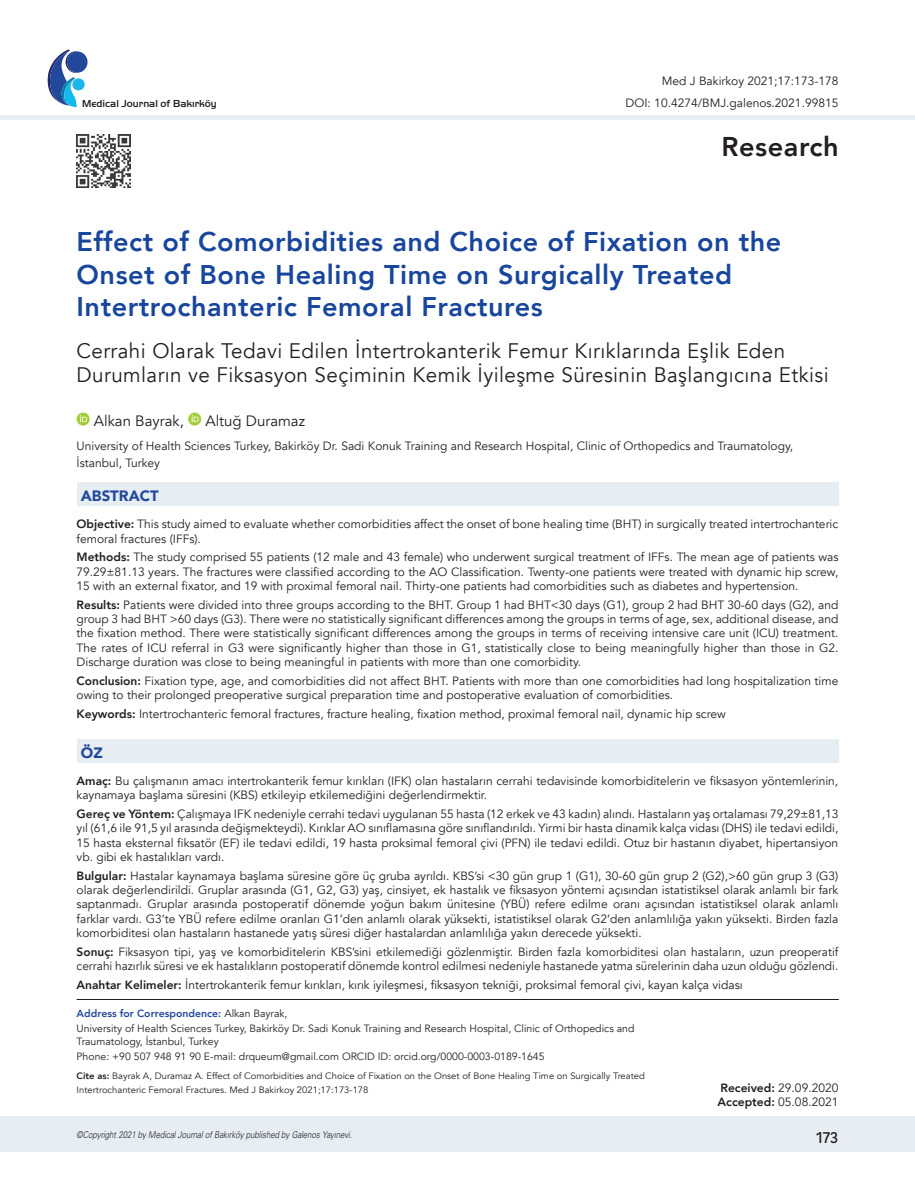
<style>
.page{position:relative;width:915px;height:1191px;background:#fff}
.page>*{position:absolute;margin:0;border:0;box-sizing:border-box;transform-origin:0 0}
.t1{font:800 27.15px "Avenir";letter-spacing:.02em;color:#231f20}
.t2{font:800 27px/32.4px "Avenir";letter-spacing:.02em;color:#18469d}
.t3{font:21px/24px "Avenir";letter-spacing:.02em;color:#231f20}
.t4{font:500 16.5px "Kohinoor Devanagari";color:#231f20}
.t5{font:15px "Avenir";color:#231f20}
.t6{font:900 15px "Avenir";color:#22489b}
.t7{font:12px/14.4px "Avenir";color:#231f20}
.t8{font:10.5px/14.9px "Avenir";color:#231f20}
.t9{font:500 10.5px "Handel Got D";color:#231f20}
.t10{font:9.45px "Univers Light Ita Tr";letter-spacing:-.005em;color:#231f20;scale:.83 1}
.t11{font:9.3px/13.5px "Avenir";color:#231f20}
.s1{font-weight:800}
.s2{font-weight:800;color:#22489b}
</style>
<div class="page">
<div style="left:0;top:1116px;width:914px;height:35px;background:#e6edf3"></div>
<hr style="left:0;top:115px;width:914px;height:4px;background:#e6edf3">
<svg style="left:48px;top:49px;width:40px;height:58px"></svg>
<img style="left:77px;top:134px;width:53px;height:54px">
<hr style="left:77px;top:999px;width:761px;height:1px;background:#231f20">
<svg style="left:77px;top:412px;width:13px;height:13px"></svg>
<svg style="left:80px;top:415px;width:7px;height:7px"></svg>
<svg style="left:188px;top:412px;width:13px;height:13px"></svg>
<svg style="left:191px;top:415px;width:8px;height:7px"></svg>
<div style="left:77px;top:482px;width:761px;height:24px;background:#e6edf3"></div>
<div style="left:77px;top:739px;width:761px;height:23px;background:#e6edf3"></div>
<p class="t9" style="left:82px;top:98px;width:136px">Medical Journal of Bakırköy</p>
<p class="t7" style="left:661px;top:74px;width:178px">Med J Bakirkoy 2021;17:173-178</p>
<p class="t7" style="left:625px;top:96px;width:214px">DOI: 10.4274/BMJ.galenos.2021.99815</p>
<h1 class="t1" style="left:721px;top:126px;width:119px">Research</h1>
<h2 class="t2" style="left:77px;top:226px;width:706px">Effect of Comorbidities and Choice of Fixation on the<br>Onset of Bone Healing Time on Surgically Treated<br>Intertrochanteric Femoral Fractures</h2>
<h3 class="t3" style="left:77px;top:339px;width:753px">Cerrahi Olarak Tedavi Edilen İntertrokanterik Femur Kırıklarında Eşlik Eden<br>Durumların ve Fiksasyon Seçiminin Kemik İyileşme Süresinin Başlangıcına Etkisi</h3>
<p class="t5" style="left:94px;top:411px;width:92px">Alkan Bayrak,</p>
<p class="t5" style="left:205px;top:411px;width:101px">Altuğ Duramaz</p>
<p class="t7" style="left:77px;top:438px;width:717px;line-height:16.5px">University of Health Sciences Turkey, Bakirköy Dr. Sadi Konuk Training and Research Hospital, Clinic of Orthopedics and Traumatology,<br>İstanbul, Turkey</p>
<p class="t6" style="left:81px;top:483px;width:79px">ABSTRACT</p>
<p class="t7" style="left:77px;top:517px;width:763px"><span class="s1">Objective:</span> This study aimed to evaluate whether comorbidities affect the onset of bone healing time (BHT) in surgically treated intertrochanteric femoral fractures (IFFs).</p>
<p class="t7" style="left:77px;top:550px;width:763px;text-align:justify"><span class="s1">Methods:</span> The study comprised 55 patients (12 male and 43 female) who underwent surgical treatment of IFFs. The mean age of patients was 79.29±81.13 years. The fractures were classified according to the AO Classification. Twenty-one patients were treated with dynamic hip screw, 15 with an external fixator, and 19 with proximal femoral nail. Thirty-one patients had comorbidities such as diabetes and hypertension.</p>
<p class="t7" style="left:77px;top:597px;width:763px;text-align:justify"><span class="s1">Results:</span> Patients were divided into three groups according to the BHT. Group 1 had BHT&lt;30 days (G1), group 2 had BHT 30-60 days (G2), and group 3 had BHT &gt;60 days (G3). There were no statistically significant differences among the groups in terms of age, sex, additional disease, and the fixation method. There were statistically significant differences among the groups in terms of receiving intensive care unit (ICU) treatment.<br>The rates of ICU referral in G3 were significantly higher than those in G1, statistically close to being meaningfully higher than those in G2.<br>Discharge duration was close to being meaningful in patients with more than one comorbidity.</p>
<p class="t7" style="left:77px;top:674px;width:763px"><span class="s1">Conclusion:</span> Fixation type, age, and comorbidities did not affect BHT. Patients with more than one comorbidities had long hospitalization time owing to their prolonged preoperative surgical preparation time and postoperative evaluation of comorbidities.</p>
<p class="t7" style="left:77px;top:707px;width:650px"><span class="s1">Keywords:</span> Intertrochanteric femoral fractures, fracture healing, fixation method, proximal femoral nail, dynamic hip screw</p>
<p class="t6" style="left:81px;top:740px;width:23px">ÖZ</p>
<p class="t7" style="left:77px;top:773px;width:763px"><span class="s1">Amaç:</span> Bu çalışmanın amacı intertrokanterik femur kırıkları (IFK) olan hastaların cerrahi tedavisinde komorbiditelerin ve fiksasyon yöntemlerinin, kaynamaya başlama süresini (KBS) etkileyip etkilemediğini değerlendirmektir.</p>
<p class="t7" style="left:77px;top:806px;width:763px;text-align:justify"><span class="s1">Gereç ve Yöntem:</span> Çalışmaya IFK nedeniyle cerrahi tedavi uygulanan 55 hasta (12 erkek ve 43 kadın) alındı. Hastaların yaş ortalaması 79,29±81,13 yıl (61,6 ile 91,5 yıl arasında değişmekteydi). Kırıklar AO sınıflamasına göre sınıflandırıldı. Yirmi bir hasta dinamik kalça vidası (DHS) ile tedavi edildi, 15 hasta eksternal fiksatör (EF) ile tedavi edildi, 19 hasta proksimal femoral çivi (PFN) ile tedavi edildi. Otuz bir hastanın diyabet, hipertansiyon vb. gibi ek hastalıkları vardı.</p>
<p class="t7" style="left:77px;top:868px;width:763px;text-align:justify"><span class="s1">Bulgular:</span> Hastalar kaynamaya başlama süresine göre üç gruba ayrıldı. KBS’si &lt;30 gün grup 1 (G1), 30-60 gün grup 2 (G2),&gt;60 gün grup 3 (G3) olarak değerlendirildi. Gruplar arasında (G1, G2, G3) yaş, cinsiyet, ek hastalık ve fiksasyon yöntemi açısından istatistiksel olarak anlamlı bir fark saptanmadı. Gruplar arasında postoperatif dönemde yoğun bakım ünitesine (YBÜ) refere edilme oranı açısından istatistiksel olarak anlamlı farklar vardı. G3’te YBÜ refere edilme oranları G1’den anlamlı olarak yüksekti, istatistiksel olarak G2’den anlamlılığa yakın yüksekti. Birden fazla komorbiditesi olan hastaların hastanede yatış süresi diğer hastalardan anlamlılığa yakın derecede yüksekti.</p>
<p class="t7" style="left:77px;top:944px;width:763px"><span class="s1">Sonuç:</span> Fiksasyon tipi, yaş ve komorbiditelerin KBS’sini etkilemediği gözlenmiştir. Birden fazla komorbiditesi olan hastaların, uzun preoperatif cerrahi hazırlık süresi ve ek hastalıkların postoperatif dönemde kontrol edilmesi nedeniyle hastanede yatma sürelerinin daha uzun olduğu gözlendi.</p>
<p class="t7" style="left:77px;top:978px;width:667px"><span class="s1">Anahtar Kelimeler:</span> İntertrokanterik femur kırıkları, kırık iyileşmesi, fiksasyon tekniği, proksimal femoral çivi, kayan kalça vidası</p>
<p class="t8" style="left:77px;top:1006px;width:559px"><span class="s2">Address for Correspondence:</span> Alkan Bayrak,<br>University of Health Sciences Turkey, Bakirköy Dr. Sadi Konuk Training and Research Hospital, Clinic of Orthopedics and</p>
<p class="t8" style="left:77px;top:1033px;width:469px">Traumatology, İstanbul, Turkey<br>Phone: +90 507 948 91 90 E-mail: drqueum@gmail.com ORCID ID: orcid.org/0000-0003-0189-1645</p>
<p class="t11" style="left:77px;top:1069px;width:569px"><span class="s1">Cite as:</span> Bayrak A, Duramaz A. Effect of Comorbidities and Choice of Fixation on the Onset of Bone Healing Time on Surgically Treated<br>Intertrochanteric Femoral Fractures. Med J Bakirkoy 2021;17:173-178</p>
<p class="t7" style="left:717px;top:1080px;width:122px"><span class="s1">Received:</span> 29.09.2020<br><span class="s1">Accepted:</span> 05.08.2021</p>
<p class="t10" style="left:77px;top:1128px;width:333px">©Copyright 2021 by Medical Journal of Bakırköy published by Galenos Yayınevi.</p>
<h3 class="t4" style="left:815px;top:1127px;width:24px">173</h3>
</div>
